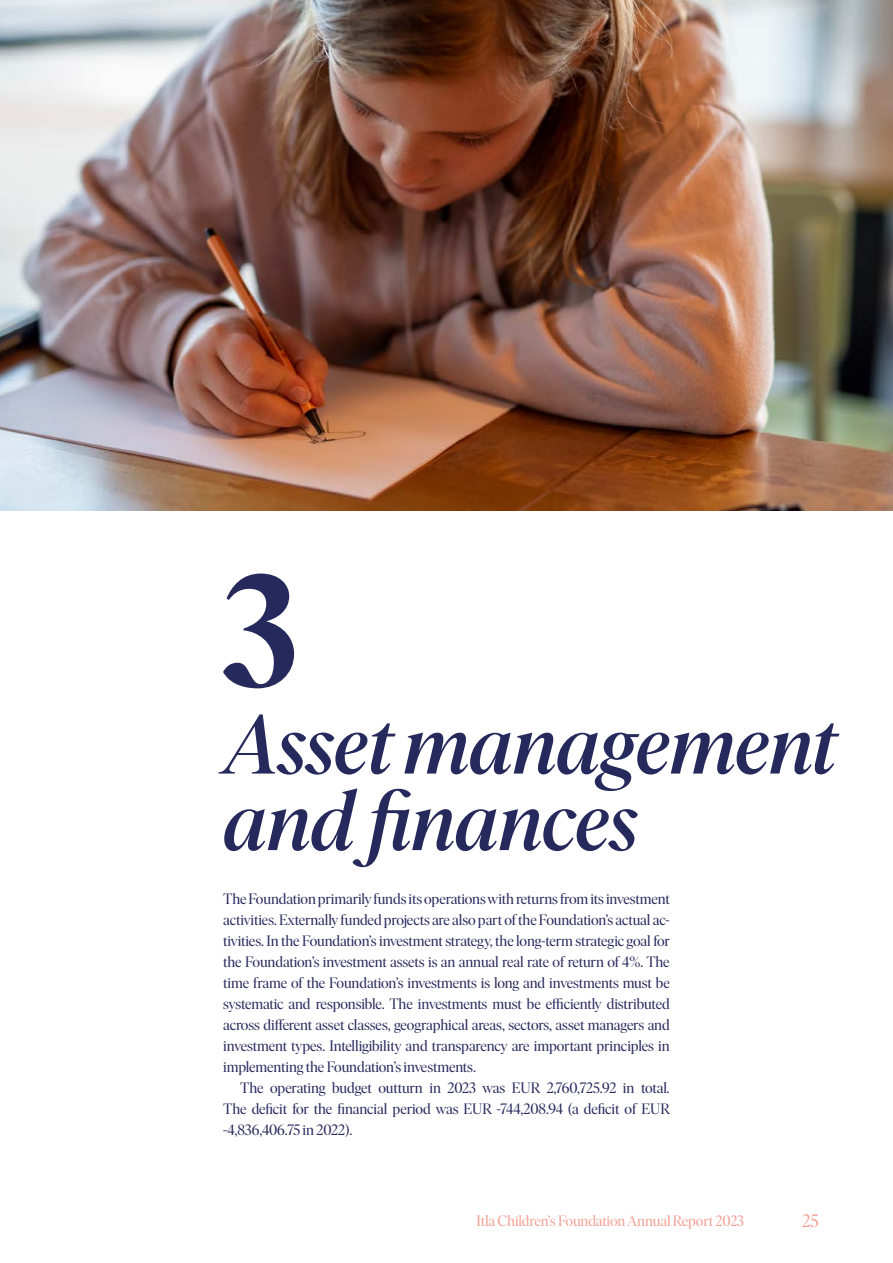
<style>
.page{position:relative;width:893px;height:1263px;background:#fff}
.page>*{position:absolute;margin:0;border:0;box-sizing:border-box;transform-origin:0 0}
.t1{font:700 157.5px "Ivar Display";color:#26295c}
.t2{font:italic 500 84px/76.5px "Ivar Display";letter-spacing:-.005em;color:#26295c}
.t3{font:18px "Ivar Display";color:#f49f94}
.t4{font:15px/21px "Ivar Display";letter-spacing:-.005em;color:#26295c;text-align:justify}
.t5{font:15px "Ivar Display";letter-spacing:-.01em;color:#f49f94}
</style>
<div class="page">
<img style="left:0;top:0;width:893px;height:511px">
<h1 class="t1" style="left:223px;top:545px;width:77px">3</h1>
<h2 class="t2" style="left:223px;top:708px;width:615px">Asset management and finances</h2>
<p class="t4" style="left:223px;top:889px;width:448px">The Foundation primarily funds its operations with returns from its investment activities. Externally funded projects are also part of the Foundation’s actual ac&shy;tivities. In the Foundation’s investment strategy, the long-term strategic goal for the Foundation’s investment assets is an annual real rate of return of 4%. The time frame of the Foundation’s investments is long and investments must be systematic and responsible. The investments must be efficiently distributed across different asset classes, geographical areas, sectors, asset managers and investment types. Intelligibility and transparency are important principles in implementing the Foundation’s investments.</p>
<p class="t4" style="left:223px;top:1078px;width:448px;text-indent:17px">The operating budget outturn in 2023 was EUR 2,760,725.92 in total.<br>The deficit for the financial period was EUR -744,208.94 (a deficit of EUR -4,836,406.75 in 2022).</p>
<p class="t5" style="left:477px;top:1212px;width:269px">Itla Children’s Foundation Annual Report 2023</p>
<p class="t3" style="left:802px;top:1211px;width:18px">25</p>
</div>
